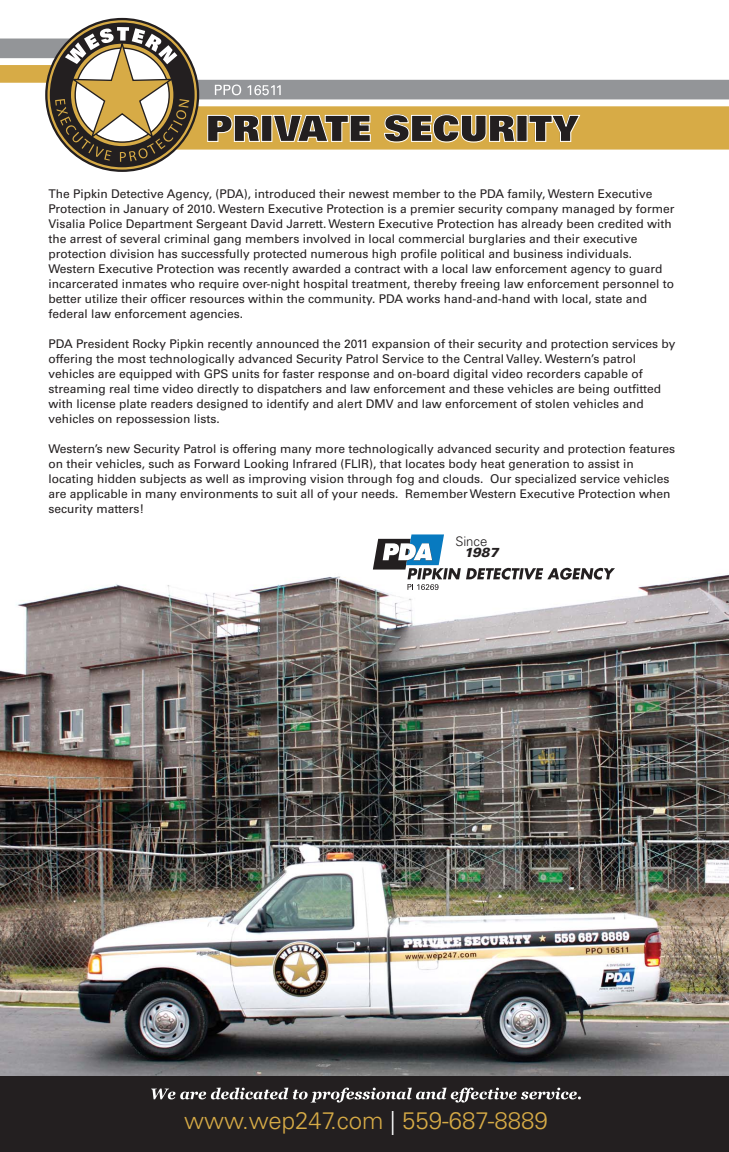
<style>
.page{position:relative;width:729px;height:1152px;background:#fff}
.page>*{position:absolute;margin:0;border:0;box-sizing:border-box;transform-origin:0 0}
.t1{font:900 36px "Univers";color:#231f20}
.t2{font:300 24px "Univers";color:#d7ab46}
.t3{font:300 13.1px "Univers";color:#231f20}
.t4{font:italic 900 13.1px "Univers";color:#231f20}
.t5{font:12px/15px "Univers";color:#231f20}
.s1{color:#fff}
</style>
<div class="page">
<img style="left:0;top:17px;width:729px;height:1135px">
<svg style="left:0;top:109px;width:729px;height:41px;background:#ddb863"></svg>
<svg style="left:0;top:29px;width:729px;height:80px"></svg>
<svg style="left:207px;top:114px;width:164px;height:29px;background:#ddb965"></svg>
<svg style="left:383px;top:114px;width:198px;height:29px;background:#ddb864"></svg>
<svg style="left:46px;top:19px;width:152px;height:152px"></svg>
<svg style="left:215px;top:85px;width:26px;height:10px"></svg>
<svg style="left:248px;top:85px;width:33px;height:10px"></svg>
<div style="left:1px;top:1076px;width:728px;height:76px;background:#231f20"></div>
<svg style="left:151px;top:1088px;width:430px;height:15px"></svg>
<svg style="left:373px;top:534px;width:242px;height:56px"></svg>
<h1 class="t1" style="left:206px;top:115px;width:375px">PRIVATE SECURITY</h1>
<p class="t5" style="left:48px;top:188px;width:628px">The Pipkin Detective Agency, (PDA), introduced their newest member to the PDA family, Western Executive Protection in January of 2010. Western Executive Protection is a premier security company managed by former Visalia Police Department Sergeant David Jarrett. Western Executive Protection has already been credited with the arrest of several criminal gang members involved in local commercial burglaries and their executive protection division has successfully protected numerous high profile political and business individuals.<br>Western Executive Protection was recently awarded a contract with a local law enforcement agency to guard incarcerated inmates who require over-night hospital treatment, thereby freeing law enforcement personnel to better utilize their officer resources within the community. PDA works hand-and-hand with local, state and federal law enforcement agencies.</p>
<p class="t5" style="left:48px;top:338px;width:629px">PDA President Rocky Pipkin recently announced the 2011 expansion of their security and protection services by offering the most technologically advanced Security Patrol Service to the Central Valley. Western’s patrol vehicles are equipped with GPS units for faster response and on-board digital video recorders capable of streaming real time video directly to dispatchers and law enforcement and these vehicles are being outfitted with license plate readers designed to identify and alert DMV and law enforcement of stolen vehicles and vehicles on repossession lists.</p>
<p class="t5" style="left:48px;top:443px;width:628px">Western’s new Security Patrol is offering many more technologically advanced security and protection features on their vehicles, such as Forward Looking Infrared (FLIR), that locates body heat generation to assist in locating hidden subjects as well as improving vision through fog and clouds. Our specialized service vehicles are applicable in many environments to suit all of your needs. Remember Western Executive Protection when security matters!</p>
<p class="t3" style="left:455px;top:537px;width:34px">Since</p>
<p class="t4" style="left:464px;top:547px;width:36px">1987</p>
<h2 class="t2" style="left:184px;top:1111px;width:365px">www.wep247.com <span class="s1">|</span> 559-687-8889</h2>
</div>
